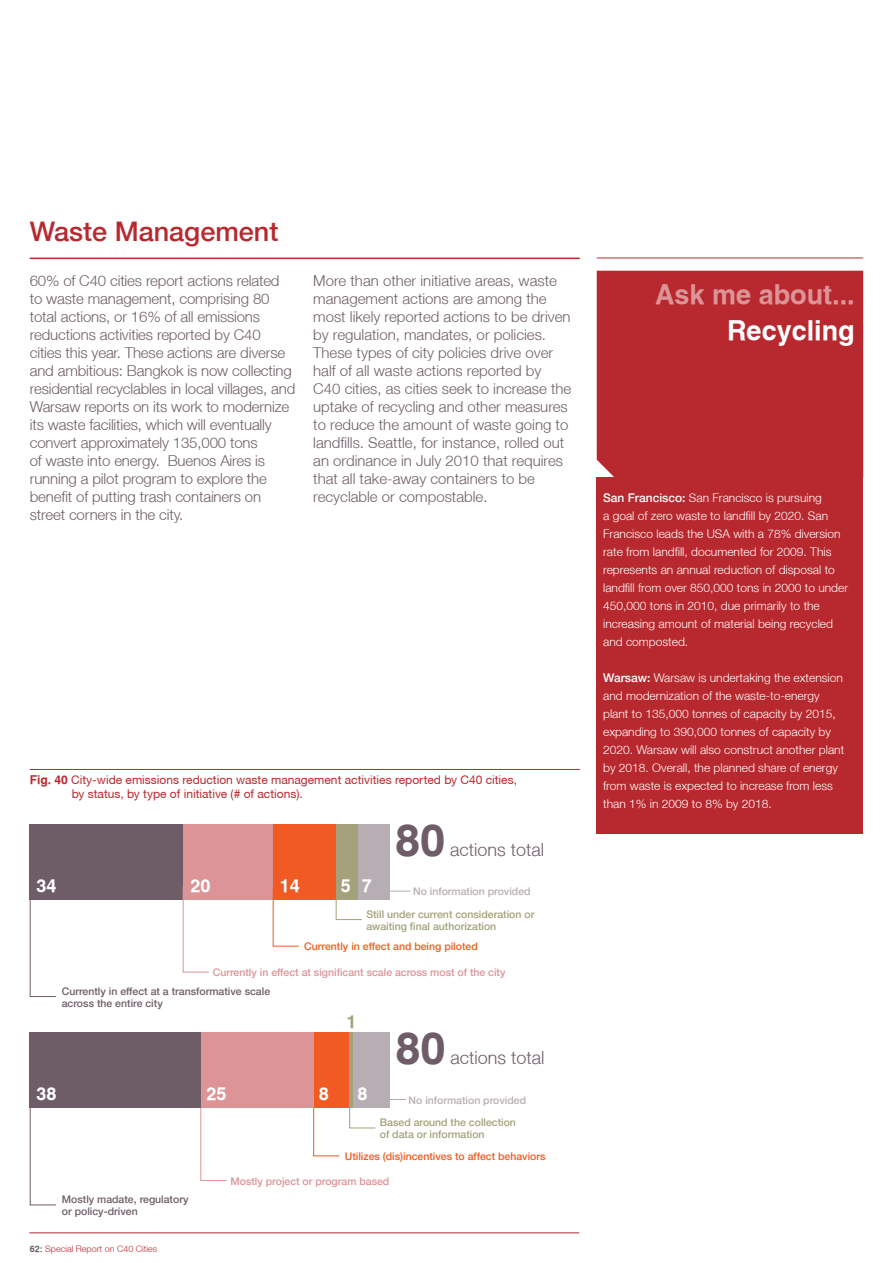
<style>
.page{position:relative;width:893px;height:1263px;background:#fff}
.page>*{position:absolute;margin:0;border:0;box-sizing:border-box;transform-origin:0 0}
.t1{font:700 45px "Helv";color:#6e5d67}
.t2{font:500 27px "Helvetica Neue LT";color:#b8292f}
.t3{font:700 27px "Helv";color:#dc9497}
.t4{font:700 27px "Helv";color:#fff}
.t5{font:300 18px "Helvetica Neue LT";color:#6e5d67}
.t6{font:700 18px "Helv";color:#fff}
.t7{font:700 18px "Helv";color:#a3a27a}
.t8{font:300 15px/18px "Helvetica Neue LT";letter-spacing:-.01em;color:#6e5d67}
.t9{font:300 12px/18px "Helvetica Neue LT";color:#fff}
.t10{font:12px/14.4px "Helvetica Neue CE";color:#b8292f}
.t11{font:500 10.5px/12px "Helvetica Neue LT";color:#a3a27a}
.t12{font:500 10.5px/12px "Helvetica Neue LT";color:#6e5d67}
.t13{font:500 10.5px "Helvetica Neue LT";color:#dc9497}
.t14{font:500 10.5px "Helvetica Neue LT";color:#f15a22}
.t15{font:500 10.5px "Helvetica Neue LT";color:#b7aeb3}
.t16{font:300 9px "Helvetica Neue LT";color:#b8292f}
.s1{font-weight:500}
.s2{font-family:"Helv";font-weight:700}
.s3{font-family:"Helv";font-weight:700;color:#6e5d67}
</style>
<div class="page">
<svg style="left:29px;top:1094px;width:27px;height:112px"></svg>
<svg style="left:200px;top:1108px;width:27px;height:73px"></svg>
<svg style="left:313px;top:1108px;width:27px;height:48px"></svg>
<svg style="left:349px;top:1108px;width:27px;height:21px"></svg>
<hr style="left:30px;top:258px;width:550px;height:1px;background:#b8292f">
<div style="left:597px;top:271px;width:266px;height:207px;background:#b8292f"></div>
<hr style="left:597px;top:258px;width:266px;height:1px;background:#b8292f">
<div style="left:597px;top:478px;width:266px;height:356px;background:#b8292f"></div>
<svg style="left:29px;top:886px;width:28px;height:111px"></svg>
<hr style="left:30px;top:769px;width:550px;height:1px;background:#b8292f">
<div style="left:273px;top:824px;width:63px;height:75px;background:#f15a22"></div>
<div style="left:183px;top:824px;width:90px;height:75px;background:#dc9497"></div>
<div style="left:30px;top:824px;width:153px;height:75px;background:#6e5d67"></div>
<div style="left:336px;top:824px;width:22px;height:75px;background:#a3a27a"></div>
<svg style="left:182px;top:887px;width:28px;height:86px"></svg>
<svg style="left:272px;top:887px;width:28px;height:60px"></svg>
<svg style="left:335px;top:899px;width:28px;height:21px"></svg>
<div style="left:313px;top:1033px;width:36px;height:75px;background:#f15a22"></div>
<div style="left:201px;top:1033px;width:112px;height:75px;background:#dc9497"></div>
<div style="left:30px;top:1033px;width:171px;height:75px;background:#6e5d67"></div>
<div style="left:349px;top:1033px;width:5px;height:75px;background:#a3a27a"></div>
<hr style="left:29px;top:1232px;width:550px;height:1px;background:#b8292f">
<div style="left:358px;top:824px;width:32px;height:75px;background:#b7aeb3"></div>
<svg style="left:390px;top:891px;width:20px;height:1px"></svg>
<div style="left:354px;top:1033px;width:36px;height:75px;background:#b7aeb3"></div>
<svg style="left:390px;top:1099px;width:16px;height:1px"></svg>
<h2 class="t2" style="left:30px;top:215px;width:250px">Waste Management</h2>
<p class="t8" style="left:30px;top:271px;width:267px">60% of C40 cities report actions related to waste management, comprising 80 total actions, or 16% of all emissions reductions activities reported by C40 cities this year. These actions are diverse and ambitious: Bangkok is now collecting residential recyclables in local villages, and Warsaw reports on its work to modernize its waste facilities, which will eventually convert approximately 135,000 tons<br>of waste into energy. Buenos Aires is running a pilot program to explore the benefit of putting trash containers on street corners in the city.</p>
<p class="t8" style="left:313px;top:271px;width:260px">More than other initiative areas, waste management actions are among the most likely reported actions to be driven by regulation, mandates, or policies.<br>These types of city policies drive over half of all waste actions reported by C40 cities, as cities seek to increase the uptake of recycling and other measures to reduce the amount of waste going to landfills. Seattle, for instance, rolled out an ordinance in July 2010 that requires that all take-away containers to be recyclable or compostable.</p>
<h2 class="t3" style="left:655px;top:278px;width:201px">Ask me about...</h2>
<h2 class="t4" style="left:727px;top:314px;width:129px">Recycling</h2>
<p class="t9" style="left:603px;top:488px;width:246px"><span class="s1">San Francisco:</span> San Francisco is pursuing<br>a goal of zero waste to landfill by 2020. San Francisco leads the USA with a 78% diversion rate from landfill, documented for 2009. This represents an annual reduction of disposal to landfill from over 850,000 tons in 2000 to under 450,000 tons in 2010, due primarily to the increasing amount of material being recycled and composted.</p>
<p class="t9" style="left:603px;top:668px;width:243px"><span class="s1">Warsaw:</span> Warsaw is undertaking the extension and modernization of the waste-to-energy plant to 135,000 tonnes of capacity by 2015, expanding to 390,000 tonnes of capacity by 2020. Warsaw will also construct another plant by 2018. Overall, the planned share of energy from waste is expected to increase from less than 1% in 2009 to 8% by 2018.</p>
<p class="t10" style="left:72px;top:772px;width:447px;text-indent:-42px"><span class="s2">Fig. 40</span> City-wide emissions reduction waste management activities reported by C40 cities, by status, by type of initiative (# of actions).</p>
<h1 class="t1" style="left:395px;top:812px;width:52px">80</h1>
<p class="t5" style="left:450px;top:838px;width:96px">actions total</p>
<p class="t6" style="left:36px;top:874px;width:22px">34</p>
<p class="t6" style="left:191px;top:874px;width:22px">20</p>
<p class="t6" style="left:280px;top:874px;width:22px">14</p>
<p class="t6" style="left:341px;top:874px;width:12px">5</p>
<p class="t6" style="left:362px;top:874px;width:12px">7</p>
<p class="t15" style="left:413px;top:885px;width:119px">No information provided</p>
<p class="t11" style="left:366px;top:908px;width:170px">Still under current consideration or awaiting final authorization</p>
<p class="t14" style="left:304px;top:940px;width:175px">Currently in effect and being piloted</p>
<p class="t13" style="left:213px;top:966px;width:294px">Currently in effect at significant scale across most of the city</p>
<p class="t12" style="left:62px;top:985px;width:210px">Currently in effect at a transformative scale across the entire city</p>
<p class="t6" style="left:36px;top:1083px;width:22px">38</p>
<p class="t6" style="left:207px;top:1083px;width:22px">25</p>
<p class="t6" style="left:319px;top:1083px;width:12px">8</p>
<p class="t7" style="left:346px;top:1011px;width:12px">1</p>
<p class="t6" style="left:357px;top:1083px;width:12px">8</p>
<h1 class="t1" style="left:396px;top:1021px;width:52px">80</h1>
<p class="t5" style="left:451px;top:1046px;width:96px">actions total</p>
<p class="t15" style="left:409px;top:1093px;width:119px">No information provided</p>
<p class="t11" style="left:380px;top:1116px;width:138px">Based around the collection of data or information</p>
<p class="t12" style="left:62px;top:1193px;width:128px">Mostly madate, regulatory or policy-driven</p>
<p class="t16" style="left:30px;top:1244px;width:129px"><span class="s3">62:</span> Special Report on C40 Cities</p>
<p class="t14" style="left:345px;top:1150px;width:202px">Utilizes (dis)incentives to affect behaviors</p>
<p class="t13" style="left:230px;top:1174px;width:160px">Mostly project or program based</p>
</div>
